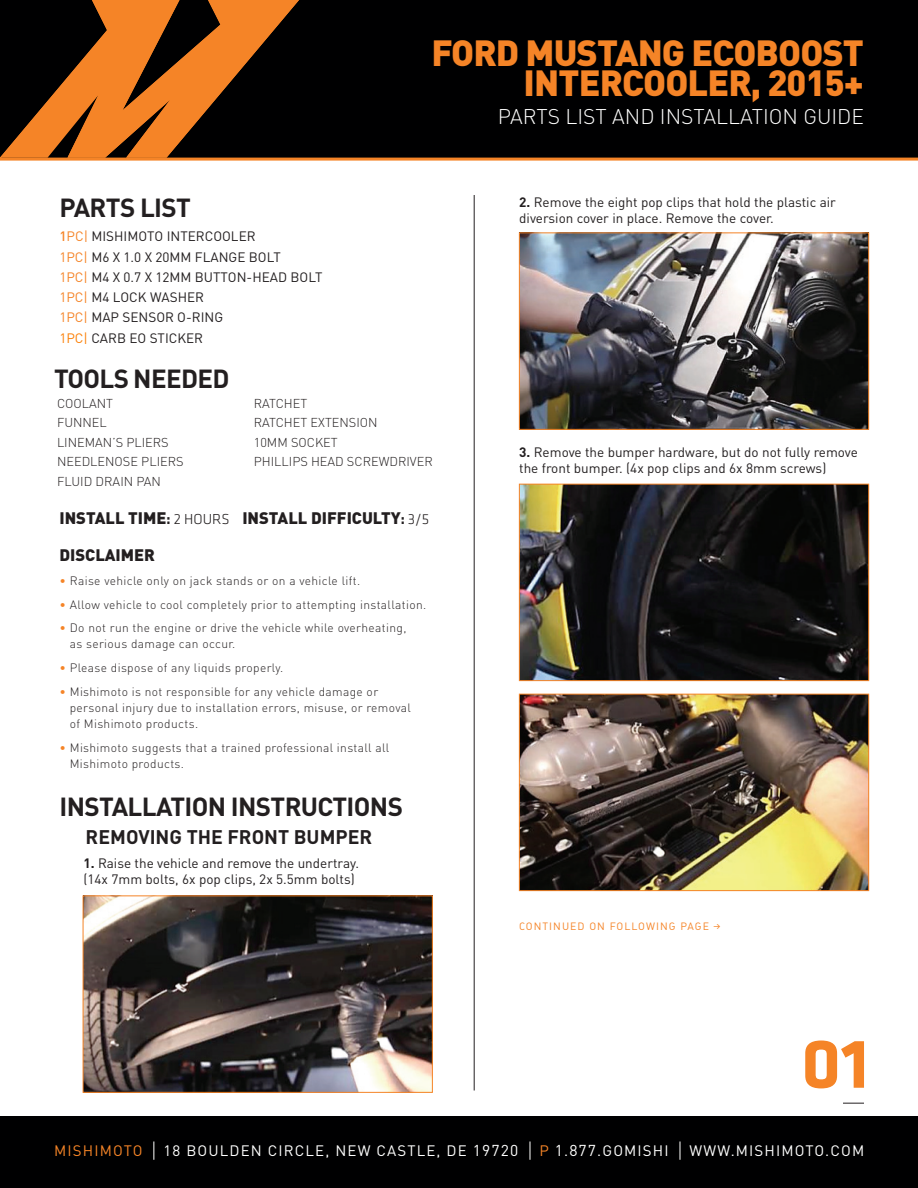
<style>
.page{position:relative;width:918px;height:1188px;background:#fff}
.page>*{position:absolute;margin:0;border:0;box-sizing:border-box;transform-origin:0 0}
.t1{font:700 72px "Klavika";color:#f58427}
.t2{font:900 36px/30px "DIN";letter-spacing:-.025em;color:#f58427}
.t3{font:700 25.95px "DIN";letter-spacing:-.025em;color:#231f20}
.t4{font:300 21px "DIN";color:#fff}
.t5{font:700 19.5px "DIN";color:#231f20}
.t6{font:900 16.5px "DIN";color:#231f20}
.t7{font:15.6px "DIN";letter-spacing:.075em;color:#fff}
.t8{font:15px "DIN";letter-spacing:.075em;color:#fff}
.t9{font:15px "DIN";letter-spacing:.075em;color:#f58427}
.t10{font:13.5px/20.2px "DIN";color:#231f20}
.t11{font:300 12.75px/19.5px "DIN";color:#231f20}
.t12{font:300 12px/16.2px "DIN";letter-spacing:.03em;color:#231f20}
.t13{font:10.5px "DIN Regular Alternate";letter-spacing:.1em;color:#f58427}
.s1{font-weight:500;color:#f58427}
.s2{color:#f58427}
.s3{color:#fc8008}
.s4{font-weight:700}
.s5{font-family:"Klavika";font-weight:700;font-size:15px}
.s6{font-family:"Klavika";font-weight:300;font-size:15px}
.s7{font-family:"Klavika Regular Arrows"}
.s8{font-size:15px}
.s9{font-size:15.6px}
</style>
<div class="page">
<div style="left:0;top:0;width:918px;height:161px;background:#000001"></div>
<svg style="left:843px;top:1103px;width:21px;height:1px"></svg>
<svg style="left:0;top:0;width:299px;height:158px;fill:#000001"></svg>
<img style="left:85px;top:898px;width:346px;height:193px">
<div style="left:83px;top:896px;width:350px;height:197px;border:1px solid #f58427"></div>
<img style="left:521px;top:235px;width:346px;height:193px">
<div style="left:519px;top:233px;width:350px;height:197px;border:1px solid #f58427"></div>
<div style="left:0;top:1117px;width:918px;height:71px;background:#000001"></div>
<svg style="left:154px;top:1141px;width:1px;height:19px"></svg>
<svg style="left:530px;top:1141px;width:1px;height:19px"></svg>
<svg style="left:680px;top:1141px;width:1px;height:19px"></svg>
<img style="left:521px;top:486px;width:346px;height:193px">
<div style="left:519px;top:484px;width:350px;height:197px;border:1px solid #f58427"></div>
<img style="left:521px;top:696px;width:346px;height:193px">
<div style="left:519px;top:694px;width:350px;height:197px;border:1px solid #f58427"></div>
<hr style="left:474px;top:195px;width:1px;height:895px;background:#231f20">
<h3 class="t3" style="left:59px;top:191px;width:133px">PARTS LIST</h3>
<p class="t10" style="left:59px;top:226px;width:265px"><span class="s1">1</span><span class="s2">PC|</span> MISHIMOTO INTERCOOLER<br><span class="s2">1PC|</span> M6 X 1.0 X 20MM FLANGE BOLT<br><span class="s2">1PC|</span> M4 X 0.7 X 12MM BUTTON-HEAD BOLT<br><span class="s2">1PC|</span> M4 LOCK WASHER<br><span class="s2">1PC|</span> MAP SENSOR O-RING<br><span class="s3">1PC|</span> CARB EO STICKER</p>
<h3 class="t3" style="left:54px;top:361px;width:177px">TOOLS NEEDED</h3>
<h2 class="t2" style="left:431px;top:36px;width:145px">FORD MUSTAN</h2>
<h2 class="t2" style="left:524px;top:36px;width:342px;text-indent:138px">G ECOBOOST<br>INTERCOOLER, 2015+</h2>
<h3 class="t4" style="left:498px;top:103px;width:368px">PARTS LIST AND INSTALLATION GUIDE</h3>
<p class="t10" style="left:519px;top:193px;width:318px;line-height:16.2px"><span class="s4">2.</span> Remove the eight pop clips that hold the plastic air diversion cover in place. Remove the cover.</p>
<p class="t11" style="left:57px;top:393px;width:128px">COOLANT<br>FUNNEL<br>LINEMAN’S PLIERS<br>NEEDLENOSE PLIERS<br>FLUID DRAIN PAN</p>
<p class="t11" style="left:254px;top:393px;width:180px">RATCHET<br>RATCHET EXTENSION<br>10MM SOCKET<br>PHILLIPS HEAD SCREWDRIVER</p>
<h3 class="t6" style="left:60px;top:507px;width:371px">INSTALL TIME<span class="s5">:</span> <span class="s6">2 HOURS</span> INSTALL DIFFICULTY<span class="s5">:</span> <span class="s6">3/5</span></h3>
<h3 class="t6" style="left:59px;top:544px;width:21px">DISCLAIME</h3>
<h3 class="t6" style="left:144px;top:544px;width:12px">R</h3>
<p class="t12" style="left:59px;top:572px;width:302px"><span class="s2">•</span> Raise vehicle only on jack stands or on a vehicle lift.</p>
<p class="t12" style="left:59px;top:596px;width:368px"><span class="s2">•</span> Allow vehicle to cool completely prior to attempting installation.</p>
<p class="t12" style="left:70px;top:620px;width:338px;text-indent:-10px"><span class="s2">•</span> Do not run the engine or drive the vehicle while overheating, as serious damage can occur.</p>
<p class="t12" style="left:59px;top:660px;width:225px"><span class="s2">•</span> Please dispose of any liquids properly.</p>
<p class="t12" style="left:70px;top:683px;width:343px;text-indent:-10px"><span class="s2">•</span> Mishimoto is not responsible for any vehicle damage or personal injury due to installation errors, misuse, or removal of Mishimoto products.</p>
<p class="t12" style="left:70px;top:739px;width:321px;text-indent:-10px"><span class="s2">•</span> Mishimoto suggests that a trained professional install all<br>Mishimoto products.</p>
<h3 class="t3" style="left:59px;top:789px;width:345px">INSTALLATION INSTRUCTIONS</h3>
<h3 class="t5" style="left:86px;top:824px;width:167px">REMOVING THE FRONT</h3>
<h3 class="t5" style="left:294px;top:824px;width:78px">BUMPER</h3>
<p class="t10" style="left:83px;top:855px;width:277px;line-height:16.2px"><span class="s4">1.</span> Raise the vehicle and remove the undertray. (14x 7mm bolts, 6x pop clips, 2x 5.5mm bolts)</p>
<p class="t10" style="left:519px;top:444px;width:340px;line-height:16.2px"><span class="s4">3.</span> Remove the bumper hardware, but do not fully remove the front bumper. (4x pop clips and 6x 8mm screws)</p>
<p class="t13" style="left:519px;top:919px;width:203px">CONTINUED ON FOLLOWING PAGE <span class="s7">b</span></p>
<h1 class="t1" style="left:801px;top:1025px;width:69px">01</h1>
<p class="t9" style="left:54px;top:1142px;width:90px">MISHIMOTO</p>
<p class="t8" style="left:164px;top:1142px;width:46px">18 Boulden</p>
<p class="t8" style="left:268px;top:1142px;width:21px">Circle</p>
<p class="t8" style="left:325px;top:1142px;width:73px">, New Castle</p>
<h3 class="t7" style="left:437px;top:1141px;width:83px"><span class="s8">, DE</span> 19720</h3>
<p class="t8" style="left:539px;top:1142px;width:131px"><span class="s2">P</span> <span class="s9">1</span>.<span class="s9">877</span>.GOMISHI</p>
<p class="t8" style="left:690px;top:1142px;width:176px">WWW.MISHIMOTO.COM</p>
</div>
